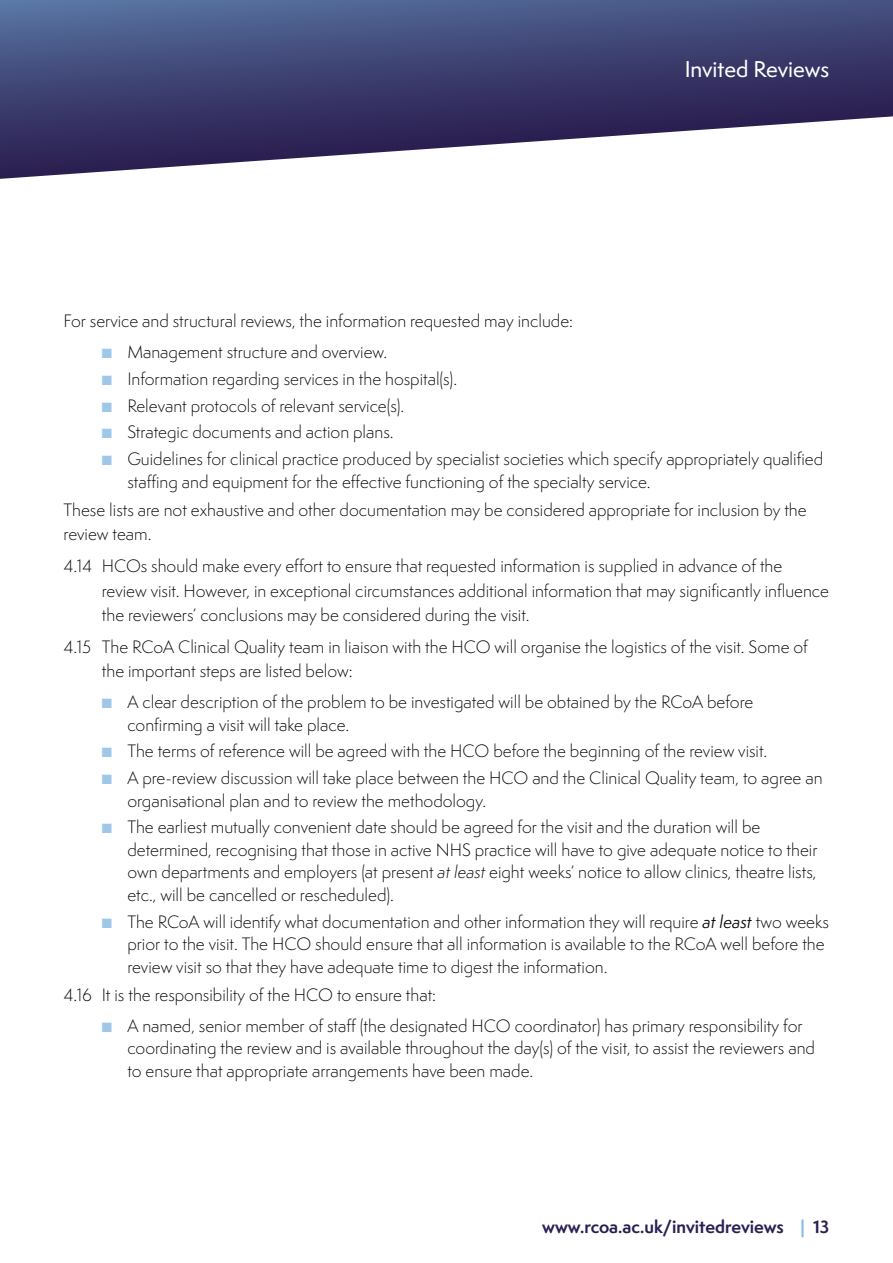
<style>
.page{position:relative;width:893px;height:1263px;background:#fff}
.page>*{position:absolute;margin:0;border:0;box-sizing:border-box;transform-origin:0 0}
.t1{font:500 21px "Semplicita Pro";letter-spacing:-.005em;color:#fff}
.t2{font:300 16.5px/22.5px "Semplicita Pro";color:#000}
.t3{font:700 16.5px "Semplicita Pro";color:#2b1f51}
.s1{color:#9fc7e8}
.s2{font-style:italic}
.s3{font-weight:400;font-style:italic}
.s4{color:#83b9e2}
</style>
<div class="page">
<svg style="left:0;top:0;width:893px;height:179px"></svg>
<p class="t1" style="left:685px;top:54px;width:146px">Invited Reviews</p>
<p class="t2" style="left:64px;top:310px;width:511px">For service and structural reviews, the information requested may include:</p>
<p class="t2" style="left:102px;top:341px;width:287px"><span class="s1">■</span> Management structure and overview.</p>
<p class="t2" style="left:102px;top:367px;width:357px"><span class="s1">■</span> Information regarding services in the hospital(s).</p>
<p class="t2" style="left:102px;top:394px;width:304px"><span class="s1">■</span> Relevant protocols of relevant service(s).</p>
<p class="t2" style="left:102px;top:421px;width:293px"><span class="s1">■</span> Strategic documents and action plans.</p>
<p class="t2" style="left:127px;top:448px;width:697px;text-indent:-26px"><span class="s1">■</span> Guidelines for clinical practice produced by specialist societies which specify appropriately qualified staffing and equipment for the effective functioning of the specialty service.</p>
<p class="t2" style="left:64px;top:498px;width:745px;line-height:24px">These lists are not exhaustive and other documentation may be considered appropriate for inclusion by the review team.</p>
<p class="t2" style="left:102px;top:554px;width:729px;line-height:24px;text-indent:-38px">4.14 HCOs should make every effort to ensure that requested information is supplied in advance of the review visit. However, in exceptional circumstances additional information that may significantly influence the reviewers’ conclusions may be considered during the visit.</p>
<p class="t2" style="left:102px;top:635px;width:708px;line-height:24px;text-indent:-38px">4.15 The RCoA Clinical Quality team in liaison with the HCO will organise the logistics of the visit. Some of the important steps are listed below:</p>
<p class="t2" style="left:127px;top:690px;width:627px;text-indent:-26px"><span class="s1">■</span> A clear description of the problem to be investigated will be obtained by the RCoA before confirming a visit will take place.</p>
<p class="t2" style="left:102px;top:740px;width:667px"><span class="s1">■</span> The terms of reference will be agreed with the HCO before the beginning of the review visit.</p>
<p class="t2" style="left:127px;top:766px;width:697px;text-indent:-26px"><span class="s1">■</span> A pre-review discussion will take place between the HCO and the Clinical Quality team, to agree an organisational plan and to review the methodology.</p>
<p class="t2" style="left:127px;top:816px;width:692px;text-indent:-26px"><span class="s1">■</span> The earliest mutually convenient date should be agreed for the visit and the duration will be determined, recognising that those in active NHS practice will have to give adequate notice to their own departments and employers (at present <span class="s2">at least</span> eight weeks’ notice to allow clinics, theatre lists, etc., will be cancelled or rescheduled).</p>
<p class="t2" style="left:127px;top:910px;width:703px;text-indent:-26px"><span class="s1">■</span> The RCoA will identify what documentation and other information they will require <span class="s3">at least</span> two weeks prior to the visit. The HCO should ensure that all information is available to the RCoA well before the review visit so that they have adequate time to digest the information.</p>
<p class="t2" style="left:64px;top:983px;width:374px">4.16 It is the responsibility of the HCO to ensure that:</p>
<p class="t2" style="left:127px;top:1014px;width:689px;text-indent:-26px"><span class="s1">■</span> A named, senior member of staff (the designated HCO coordinator) has primary responsibility for coordinating the review and is available throughout the day(s) of the visit, to assist the reviewers and to ensure that appropriate arrangements have been made.</p>
<p class="t3" style="left:542px;top:1214px;width:288px">www.rcoa.ac.uk/invitedreviews <span class="s4">|</span> 13</p>
</div>
